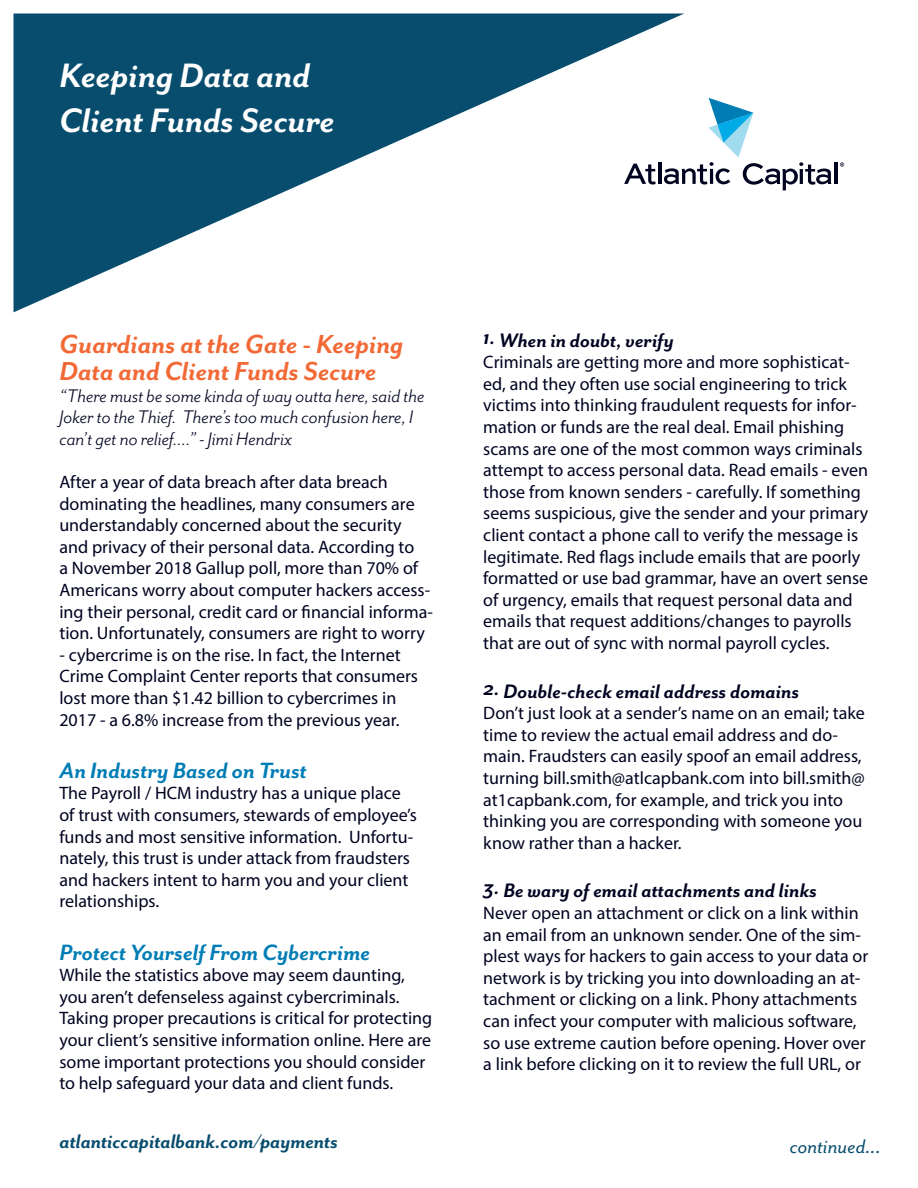
<style>
.page{position:relative;width:918px;height:1188px;background:#fff}
.page>*{position:absolute;margin:0;border:0;box-sizing:border-box;transform-origin:0 0}
.t1{font:italic 700 39px/45px "Mr Eaves San OT";color:#fff}
.t2{font:italic 700 30px/27px "Mr Eaves San OT";color:#f26935}
.t3{font:italic 700 25.5px "Mr Eaves San OT";color:#007db5}
.t4{font:italic 700 22.5px "Mr Eaves San OT";color:#000320}
.t5{font:italic 700 22.5px "Mr Eaves San OT";letter-spacing:-.005em;color:#084d6d}
.t6{font:italic 22.5px "Mr Eaves San OT";color:#084d6d}
.t7{font:italic 21px/21.6px "Mr Eaves San OT";color:#000320}
.t8{font:18px/21.6px "Myriad Pro";color:#000320}
</style>
<div class="page">
<svg style="left:14px;top:14px;width:669px;height:298px;fill:#084d6d"></svg>
<svg style="left:624px;top:164px;width:32px;height:21px"></svg>
<hr style="left:658px;top:162px;width:4px;height:22px;background:#000320">
<hr style="left:834px;top:162px;width:4px;height:22px;background:#000320">
<svg style="left:664px;top:98px;width:167px;height:92px"></svg>
<svg style="left:840px;top:162px;width:4px;height:5px"></svg>
<p class="t1" style="left:60px;top:53px;width:277px">Keeping Data and<br>Client Funds Secure</p>
<p class="t2" style="left:59px;top:331px;width:346px">Guardians at the Gate - Keeping<br>Data and Client Funds Secure</p>
<p class="t7" style="left:59px;top:385px;width:367px">“There must be some kinda of way outta here, said the<br>Joker to the Thief. There’s too much confusion here, I can’t get no relief….” - Jimi Hendrix</p>
<p class="t8" style="left:59px;top:471px;width:375px">After a year of data breach after data breach dominating the headlines, many consumers are understandably concerned about the security and privacy of their personal data. According to<br>a November 2018 Gallup poll, more than 70% of Americans worry about computer hackers access&shy;ing their personal, credit card or financial informa&shy;tion. Unfortunately, consumers are right to worry</p>
<p class="t8" style="left:59px;top:644px;width:360px">- cybercrime is on the rise. In fact, the Internet Crime Complaint Center reports that consumers lost more than $1.42 billion to cybercrimes in 2017 - a 6.8% increase from the previous year.</p>
<p class="t3" style="left:59px;top:756px;width:249px">An Industry Based on Trust</p>
<p class="t8" style="left:59px;top:782px;width:359px">The Payroll / HCM industry has a unique place of trust with consumers, stewards of employee’s funds and most sensitive information. Unfortu&shy;nately, this trust is under attack from fraudsters and hackers intent to harm you and your client relationships.</p>
<p class="t3" style="left:59px;top:938px;width:312px">Protect Yourself From Cybercrime</p>
<p class="t8" style="left:59px;top:964px;width:374px">While the statistics above may seem daunting, you aren’t defenseless against cybercriminals.<br>Taking proper precautions is critical for protecting your client’s sensitive information online. Here are some important protections you should consider to help safeguard your data and client funds.</p>
<p class="t5" style="left:60px;top:1129px;width:280px">atlanticcapitalbank.com/payments</p>
<p class="t4" style="left:483px;top:328px;width:192px">1. When in doubt, verify</p>
<p class="t8" style="left:483px;top:351px;width:387px">Criminals are getting more and more sophisticat&shy;ed, and they often use social engineering to trick victims into thinking fraudulent requests for infor&shy;mation or funds are the real deal. Email phishing scams are one of the most common ways criminals attempt to access personal data. Read emails - even those from known senders - carefully. If something seems suspicious, give the sender and your primary client contact a phone call to verify the message is legitimate. Red flags include emails that are poorly formatted or use bad grammar, have an overt sense of urgency, emails that request personal data and emails that request additions/changes to payrolls that are out of sync with normal payroll cycles.</p>
<p class="t4" style="left:483px;top:679px;width:317px">2. Double-check email address domains</p>
<p class="t8" style="left:483px;top:702px;width:383px">Don’t just look at a sender’s name on an email; take time to review the actual email address and do&shy;main. Fraudsters can easily spoof an email address, turning bill.smith@atlcapbank.com into bill.smith@ at1capbank.com, for example, and trick you into thinking you are corresponding with someone you know rather than a hacker.</p>
<p class="t4" style="left:483px;top:879px;width:335px">3. Be wary of email attachments and links</p>
<p class="t8" style="left:483px;top:902px;width:387px">Never open an attachment or click on a link within an email from an unknown sender. One of the sim&shy;plest ways for hackers to gain access to your data or network is by tricking you into downloading an at&shy;tachment or clicking on a link. Phony attachments can infect your computer with malicious software, so use extreme caution before opening. Hover over a link before clicking on it to review the full URL, or</p>
<p class="t6" style="left:790px;top:1134px;width:93px">continued...</p>
</div>
